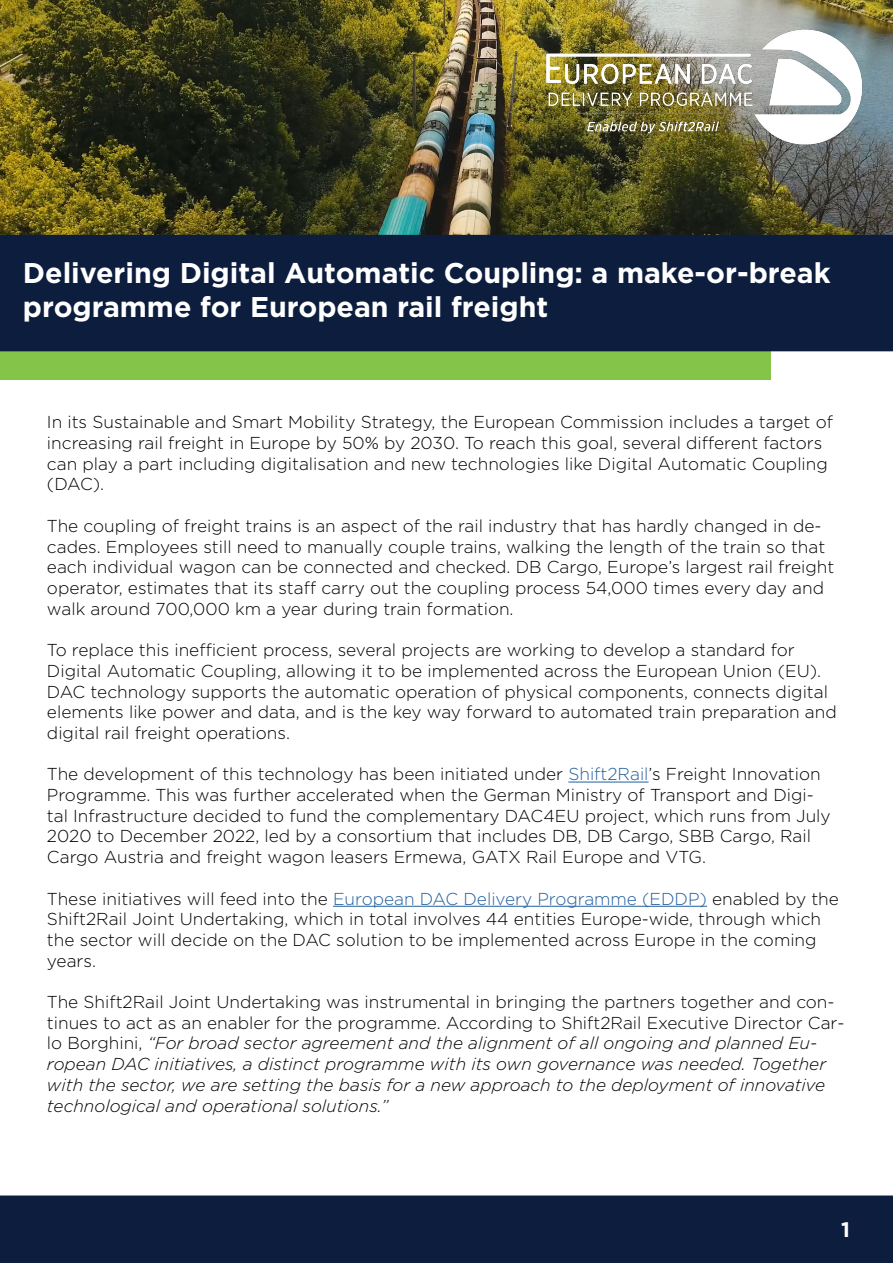
<style>
.page{position:relative;width:893px;height:1263px;background:#fff}
.page>*{position:absolute;margin:0;border:0;box-sizing:border-box;transform-origin:0 0}
.t1{font:700 28.5px/34.2px "Gotham";color:#fff}
.t2{font:700 21px "Gotham";color:#fff}
.t3{font:300 17.25px/20.7px "Gotham";color:#000}
.t4{font:italic 300 17.25px/20.7px "Gotham";color:#000}
.s1{color:#215e9e}
.s2{font-style:normal}
</style>
<div class="page">
<div style="left:0;top:351px;width:771px;height:29px;background:#84c448"></div>
<img style="left:0;top:0;width:893px;height:235px">
<div style="left:1px;top:236px;width:892px;height:115px;background:#0c1d3e"></div>
<div style="left:0;top:235px;width:893px;height:116px;border:2px solid #0c1d3e"></div>
<hr style="left:568px;top:782px;width:81px;height:1px;background:#215e9e">
<hr style="left:333px;top:906px;width:374px;height:1px;background:#215e9e">
<img style="left:538px;top:24px;width:331px;height:126px">
<div style="left:0;top:1196px;width:893px;height:67px;background:#0c1d3e"></div>
<div style="left:0;top:1195px;width:893px;height:68px;border:2px solid #0c1d3e"></div>
<h1 class="t1" style="left:23px;top:255px;width:809px">Delivering Digital Automatic Coupling: a make-or-break programme for European rail freight</h1>
<p class="t3" style="left:47px;top:411px;width:787px">In its Sustainable and Smart Mobility Strategy, the European Commission includes a target of increasing rail freight in Europe by 50% by 2030. To reach this goal, several different factors can play a part including digitalisation and new technologies like Digital Automatic Coupling (DAC).</p>
<p class="t3" style="left:47px;top:515px;width:789px">The coupling of freight trains is an aspect of the rail industry that has hardly changed in de&shy;cades. Employees still need to manually couple trains, walking the length of the train so that each individual wagon can be connected and checked. DB Cargo, Europe’s largest rail freight operator, estimates that its staff carry out the coupling process 54,000 times every day and walk around 700,000 km a year during train formation.</p>
<p class="t3" style="left:47px;top:639px;width:791px">To replace this inefficient process, several projects are working to develop a standard for Digital Automatic Coupling, allowing it to be implemented across the European Union (EU).<br>DAC technology supports the automatic operation of physical components, connects digital elements like power and data, and is the key way forward to automated train preparation and digital rail freight operations.</p>
<p class="t3" style="left:47px;top:763px;width:785px">The development of this technology has been initiated under <span class="s1">Shift2Rail</span>’s Freight Innovation Programme. This was further accelerated when the German Ministry of Transport and Digi&shy;tal Infrastructure decided to fund the complementary DAC4EU project, which runs from July 2020 to December 2022, led by a consortium that includes DB, DB Cargo, SBB Cargo, Rail Cargo Austria and freight wagon leasers Ermewa, GATX Rail Europe and VTG.</p>
<p class="t3" style="left:47px;top:888px;width:793px">These initiatives will feed into the <span class="s1">European DAC Delivery Programme (EDDP)</span> enabled by the Shift2Rail Joint Undertaking, which in total involves 44 entities Europe-wide, through which the sector will decide on the DAC solution to be implemented across Europe in the coming years.</p>
<p class="t4" style="left:47px;top:991px;width:799px"><span class="s2">The Shift2Rail Joint Undertaking was instrumental in bringing the partners together and con&shy;tinues to act as an enabler for the programme. According to Shift2Rail Executive Director Car&shy;lo Borghini,</span> “For broad sector agreement and the alignment of all ongoing and planned Eu&shy;ropean DAC initiatives, a distinct programme with its own governance was needed. Together with the sector, we are setting the basis for a new approach to the deployment of innovative technological and operational solutions.”</p>
<p class="t2" style="left:841px;top:1216px;width:10px">1</p>
</div>
